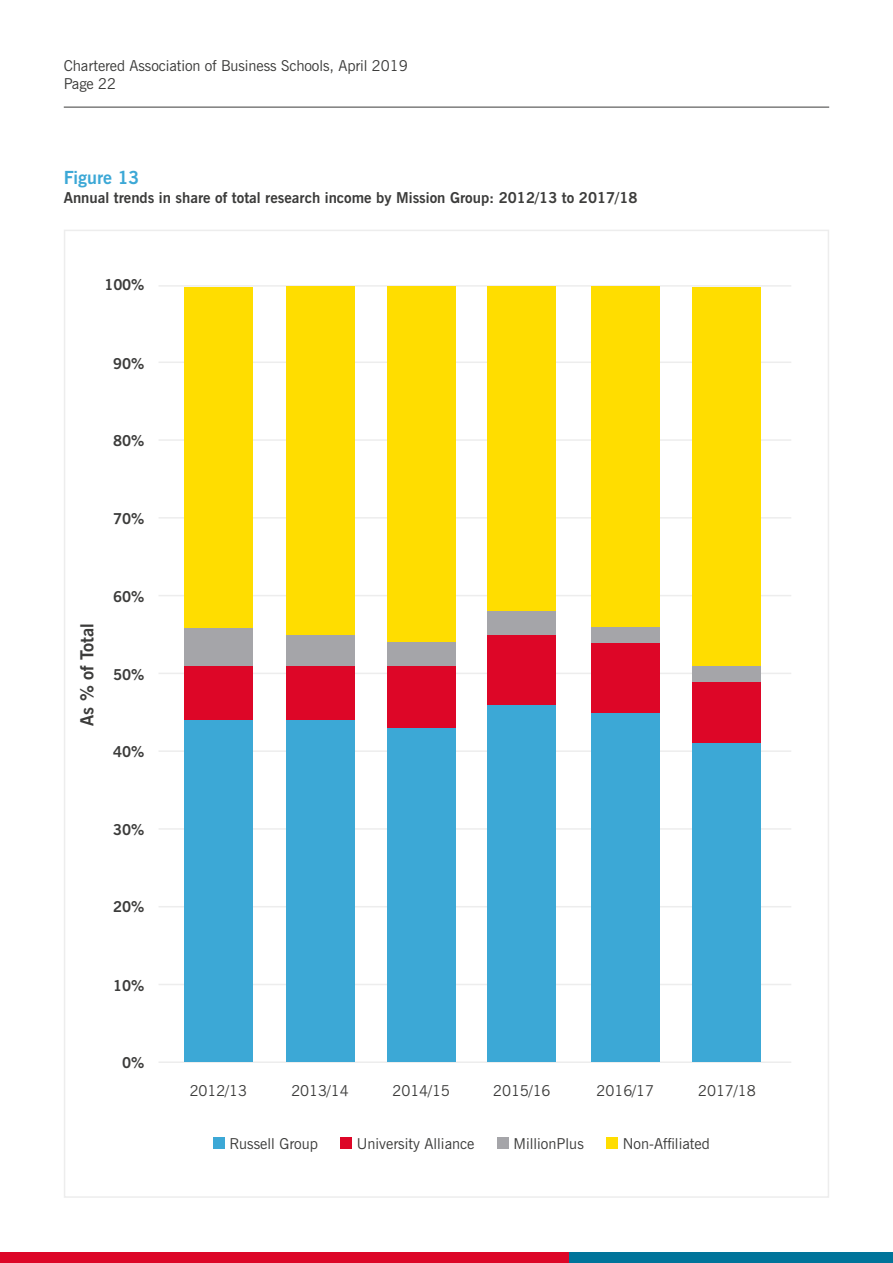
<style>
.page{position:relative;width:893px;height:1263px;background:#fff}
.page>*{position:absolute;margin:0;border:0;box-sizing:border-box;transform-origin:0 0}
.t1{font:700 18px "News Gothic BT";color:#3c3c3b}
.t2{font:700 18px "News Gothic BT";color:#3ca8d6}
.t3{font:15px/18px "News Gothic BT";letter-spacing:-.005em;color:#3c3c3b}
.t4{font:700 15px "News Gothic BT";color:#3c3c3b}
</style>
<div class="page">
<hr style="left:64px;top:107px;width:765px;height:1px;background:#3c3c3b">
<div style="left:0;top:1252px;width:570px;height:11px;background:#dd0627"></div>
<div style="left:570px;top:1252px;width:323px;height:11px;background:#00749a"></div>
<hr style="left:159px;top:828px;width:632px;height:2px;background:#ededed">
<hr style="left:159px;top:906px;width:632px;height:1px;background:#ededed">
<hr style="left:159px;top:984px;width:632px;height:1px;background:#ededed">
<hr style="left:159px;top:1061px;width:632px;height:2px;background:#ededed">
<hr style="left:159px;top:285px;width:632px;height:2px;background:#ededed">
<hr style="left:159px;top:361px;width:632px;height:2px;background:#ededed">
<hr style="left:159px;top:439px;width:632px;height:2px;background:#ededed">
<hr style="left:159px;top:517px;width:632px;height:2px;background:#ededed">
<hr style="left:159px;top:595px;width:632px;height:1px;background:#ededed">
<hr style="left:159px;top:673px;width:632px;height:1px;background:#ededed">
<hr style="left:159px;top:750px;width:632px;height:2px;background:#ededed">
<div style="left:213px;top:1137px;width:12px;height:12px;background:#3ca8d6"></div>
<div style="left:340px;top:1137px;width:12px;height:12px;background:#dd0627"></div>
<div style="left:497px;top:1137px;width:12px;height:12px;background:#a5a5a9"></div>
<div style="left:606px;top:1137px;width:12px;height:12px;background:#fd0"></div>
<div style="left:184px;top:720px;width:68px;height:341px;background:#3ca8d6"></div>
<div style="left:184px;top:666px;width:68px;height:54px;background:#dd0627"></div>
<div style="left:184px;top:627px;width:68px;height:39px;background:#a5a5a9"></div>
<div style="left:184px;top:287px;width:68px;height:340px;background:#fd0"></div>
<div style="left:286px;top:720px;width:68px;height:341px;background:#3ca8d6"></div>
<div style="left:286px;top:666px;width:68px;height:54px;background:#dd0627"></div>
<div style="left:286px;top:635px;width:68px;height:31px;background:#a5a5a9"></div>
<div style="left:286px;top:287px;width:68px;height:348px;background:#fd0"></div>
<div style="left:387px;top:728px;width:68px;height:333px;background:#3ca8d6"></div>
<div style="left:387px;top:666px;width:68px;height:62px;background:#dd0627"></div>
<div style="left:387px;top:642px;width:68px;height:24px;background:#a5a5a9"></div>
<div style="left:387px;top:287px;width:68px;height:355px;background:#fd0"></div>
<div style="left:488px;top:705px;width:68px;height:356px;background:#3ca8d6"></div>
<div style="left:488px;top:635px;width:68px;height:70px;background:#dd0627"></div>
<div style="left:488px;top:611px;width:68px;height:24px;background:#a5a5a9"></div>
<div style="left:488px;top:287px;width:68px;height:324px;background:#fd0"></div>
<div style="left:591px;top:712px;width:68px;height:349px;background:#3ca8d6"></div>
<div style="left:591px;top:643px;width:68px;height:69px;background:#dd0627"></div>
<div style="left:591px;top:627px;width:68px;height:16px;background:#a5a5a9"></div>
<div style="left:591px;top:287px;width:68px;height:340px;background:#fd0"></div>
<div style="left:693px;top:743px;width:68px;height:318px;background:#3ca8d6"></div>
<div style="left:693px;top:682px;width:68px;height:61px;background:#dd0627"></div>
<div style="left:693px;top:666px;width:68px;height:16px;background:#a5a5a9"></div>
<div style="left:693px;top:287px;width:68px;height:379px;background:#fd0"></div>
<p class="t3" style="left:64px;top:57px;width:346px">Chartered Association of Business Schools, April 2019<br>Page 22</p>
<p class="t2" style="left:64px;top:166px;width:77px">Figure 13</p>
<p class="t4" style="left:64px;top:189px;width:575px">Annual trends in share of total research income by Mission Group: 2012/13 to 2017/18</p>
<p class="t4" style="left:104px;top:276px;width:42px">100%</p>
<p class="t4" style="left:113px;top:354px;width:33px">90%</p>
<p class="t4" style="left:113px;top:431px;width:33px">80%</p>
<p class="t4" style="left:113px;top:509px;width:33px">70%</p>
<p class="t1" style="left:76px;top:726px;width:104px;rotate:-90deg">As % of Total</p>
<p class="t4" style="left:113px;top:588px;width:33px">60%</p>
<p class="t4" style="left:113px;top:666px;width:33px">50%</p>
<p class="t4" style="left:113px;top:742px;width:33px">40%</p>
<p class="t4" style="left:113px;top:821px;width:33px">30%</p>
<p class="t4" style="left:113px;top:897px;width:33px">20%</p>
<p class="t4" style="left:113px;top:976px;width:33px">10%</p>
<p class="t4" style="left:122px;top:1053px;width:24px">0%</p>
<p class="t3" style="left:190px;top:1081px;width:59px">2012/13</p>
<p class="t3" style="left:291px;top:1081px;width:59px">2013/14</p>
<p class="t3" style="left:393px;top:1081px;width:59px">2014/15</p>
<p class="t3" style="left:493px;top:1081px;width:59px">2015/16</p>
<p class="t3" style="left:597px;top:1081px;width:59px">2016/17</p>
<p class="t3" style="left:698px;top:1081px;width:59px">2017/18</p>
<p class="t3" style="left:230px;top:1134px;width:90px">Russell Group</p>
<p class="t3" style="left:357px;top:1134px;width:119px">University Alliance</p>
<p class="t3" style="left:513px;top:1134px;width:72px">MillionPlus</p>
<p class="t3" style="left:623px;top:1134px;width:88px">Non-Affiliated</p>
</div>
